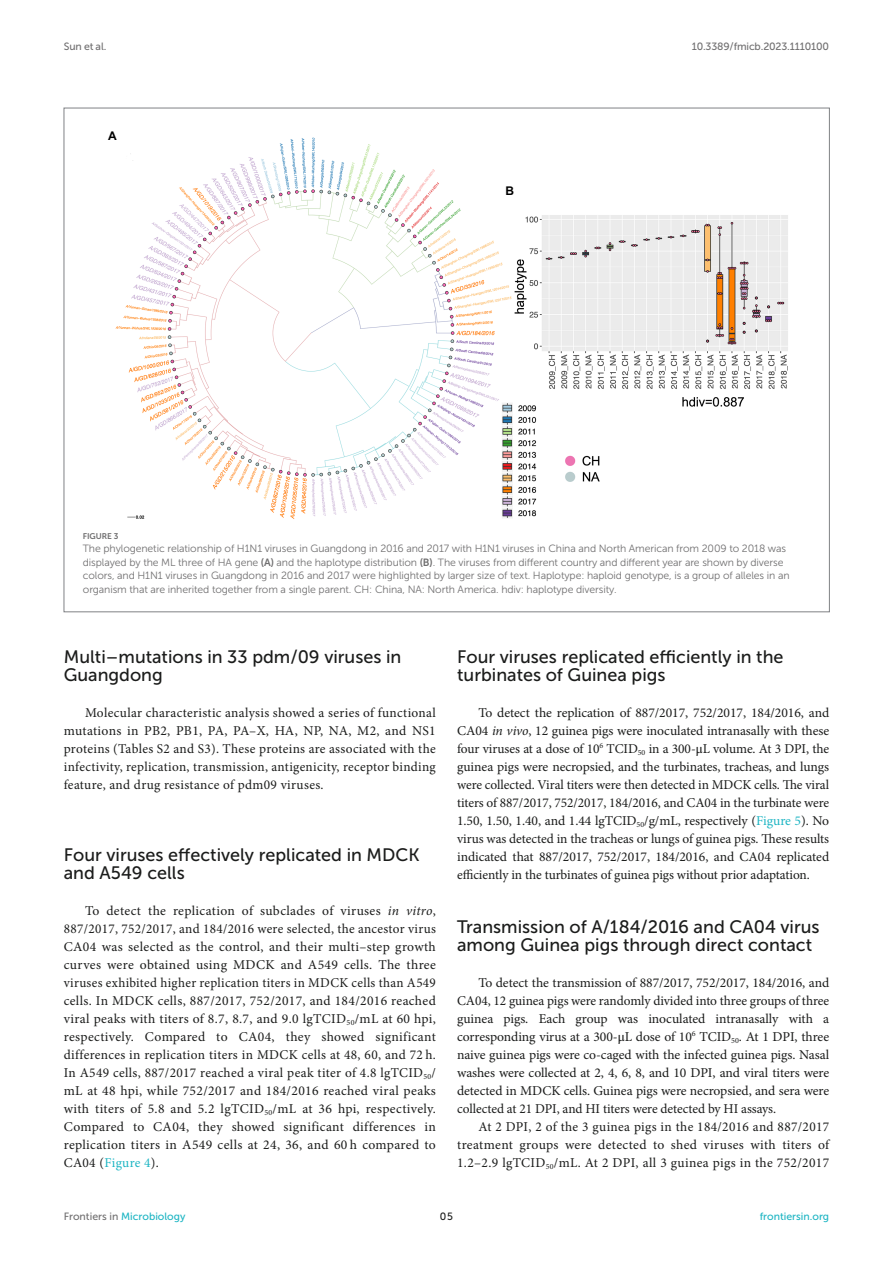
<style>
.page{position:relative;width:893px;height:1263px;background:#fff}
.page>*{position:absolute;margin:0;border:0;box-sizing:border-box;transform-origin:0 0}
.HEAD_2{font:18px/18px "Museo Sans 500";color:#1b1c1b}
.TEXT_FLUSH{font:13.5px/18px "Minion Pro";letter-spacing:.005em;color:#1b1c1b;text-align:justify}
.TEXT{font:13.5px/18px "Minion Pro";letter-spacing:.025em;color:#1b1c1b;text-align:justify}
.t1{font:700 12px "Arial";color:#000}
.FIG_LEG{font:10.5px/13.5px "Museo Sans 300";letter-spacing:-.01em;color:#706f70}
.t2{font:10.5px "Museo Sans 500";color:#1db5c3}
.t3{font:10.5px "Museo Sans 500";letter-spacing:-.015em;color:#706f70}
.t4{font:10.5px "Museo Sans 500";color:#1b1c1b}
.FIG_HD{font:8.25px "Museo Sans 700";letter-spacing:-.01em;color:#706f70}
.s1{font-family:"Museo Sans 700"}
.s2{font-style:italic}
.s3{color:#1db5c3}
.s4{font-family:"STIX General"}
.s5{color:#706f70}
</style>
<div class="page">
<img style="left:115px;top:137px;width:673px;height:382px">
<p class="t3" style="left:64px;top:41px;width:44px">Sun et al.</p>
<p class="t3" style="left:692px;top:41px;width:139px">10.3389/fmicb.2023.1110100</p>
<p class="t1" style="left:108px;top:127px;width:10px">A</p>
<p class="t1" style="left:505px;top:182px;width:10px">B</p>
<p class="FIG_HD" style="left:83px;top:531px;width:37px">FIGURE 3</p>
<p class="FIG_LEG" style="left:83px;top:542px;width:708px">The phylogenetic relationship of H1N1 viruses in Guangdong in 2016 and 2017 with H1N1 viruses in China and North American from 2009 to 2018 was displayed by the ML three of HA gene <span class="s1">(A)</span> and the haplotype distribution <span class="s1">(B)</span>. The viruses from different country and different year are shown by diverse colors, and H1N1 viruses in Guangdong in 2016 and 2017 were highlighted by larger size of text. Haplotype: haploid genotype, is a group of alleles in an organism that are inherited together from a single parent. CH: China, NA: North America. hdiv: haplotype diversity.</p>
<p class="HEAD_2" style="left:64px;top:648px;width:339px">Multi–mutations in 33 pdm/09 viruses in<br>Guangdong</p>
<p class="TEXT_FLUSH" style="left:64px;top:704px;width:374px;text-indent:21px">Molecular characteristic analysis showed a series of functional mutations in PB2, PB1, PA, PA–X, HA, NP, NA, M2, and NS1 proteins (Tables S2 and S3). These proteins are associated with the infectivity, replication, transmission, antigenicity, receptor binding feature, and drug resistance of pdm09 viruses.</p>
<p class="HEAD_2" style="left:64px;top:846px;width:357px">Four viruses effectively replicated in MDCK and A549 cells</p>
<p class="TEXT_FLUSH" style="left:64px;top:902px;width:374px;text-indent:21px">To detect the replication of subclades of viruses <span class="s2">in vitro</span>, 887/2017, 752/2017, and 184/2016 were selected, the ancestor virus CA04 was selected as the control, and their multi–step growth curves were obtained using MDCK and A549 cells. The three viruses exhibited higher replication titers in MDCK cells than A549 cells. In MDCK cells, 887/2017, 752/2017, and 184/2016 reached viral peaks with titers of 8.7, 8.7, and 9.0 lgTCID<sub>50</sub>/mL at 60 hpi, respectively. Compared to CA04, they showed significant differences in replication titers in MDCK cells at 48, 60, and 72 h.<br>In A549 cells, 887/2017 reached a viral peak titer of 4.8 lgTCID<sub>50</sub>/ mL at 48 hpi, while 752/2017 and 184/2016 reached viral peaks with titers of 5.8 and 5.2 lgTCID<sub>50</sub>/mL at 36 hpi, respectively.<br>Compared to CA04, they showed significant differences in replication titers in A549 cells at 24, 36, and 60 h compared to CA04 (<span class="s3">Figure 4</span>).</p>
<p class="HEAD_2" style="left:457px;top:648px;width:328px">Four viruses replicated efficiently in the turbinates of Guinea pigs</p>
<p class="TEXT_FLUSH" style="left:457px;top:704px;width:374px;text-indent:21px">To detect the replication of 887/2017, 752/2017, 184/2016, and CA04 <span class="s2">in vivo</span>, 12 guinea pigs were inoculated intranasally with these four viruses at a dose of 10<sup>6</sup> TCID<sub>50</sub> in a 300-<span class="s4">μ</span>L volume. At 3 DPI, the guinea pigs were necropsied, and the turbinates, tracheas, and lungs were collected. Viral titers were then detected in MDCK cells. The viral titers of 887/2017, 752/2017, 184/2016, and CA04 in the turbinate were 1.50, 1.50, 1.40, and 1.44 lgTCID<sub>50</sub>/g/mL, respectively (<span class="s3">Figure 5</span>). No virus was detected in the tracheas or lungs of guinea pigs. These results indicated that 887/2017, 752/2017, 184/2016, and CA04 replicated efficiently in the turbinates of guinea pigs without prior adaptation.</p>
<p class="HEAD_2" style="left:457px;top:918px;width:364px">Transmission of A/184/2016 and CA04 virus among Guinea pigs through direct contact</p>
<p class="TEXT_FLUSH" style="left:457px;top:974px;width:374px;text-indent:21px">To detect the transmission of 887/2017, 752/2017, 184/2016, and CA04, 12 guinea pigs were randomly divided into three groups of three guinea pigs. Each group was inoculated intranasally with a corresponding virus at a 300-<span class="s4">μ</span>L dose of 10<sup>6</sup> TCID<sub>50</sub>. At 1 DPI, three naive guinea pigs were co-caged with the infected guinea pigs. Nasal washes were collected at 2, 4, 6, 8, and 10 DPI, and viral titers were detected in MDCK cells. Guinea pigs were necropsied, and sera were collected at 21 DPI, and HI titers were detected by HI assays.</p>
<p class="TEXT" style="left:457px;top:1118px;width:374px;text-indent:21px">At 2 DPI, 2 of the 3 guinea pigs in the 184/2016 and 887/2017 treatment groups were detected to shed viruses with titers of 1.2–2.9 lgTCID<sub>50</sub>/mL. At 2 DPI, all 3 guinea pigs in the 752/2017</p>
<p class="t2" style="left:64px;top:1211px;width:123px"><span class="s5">Frontiers in</span> Microbiology</p>
<p class="t4" style="left:440px;top:1211px;width:14px">05</p>
<p class="t2" style="left:760px;top:1211px;width:71px">frontiersin.org</p>
</div>
